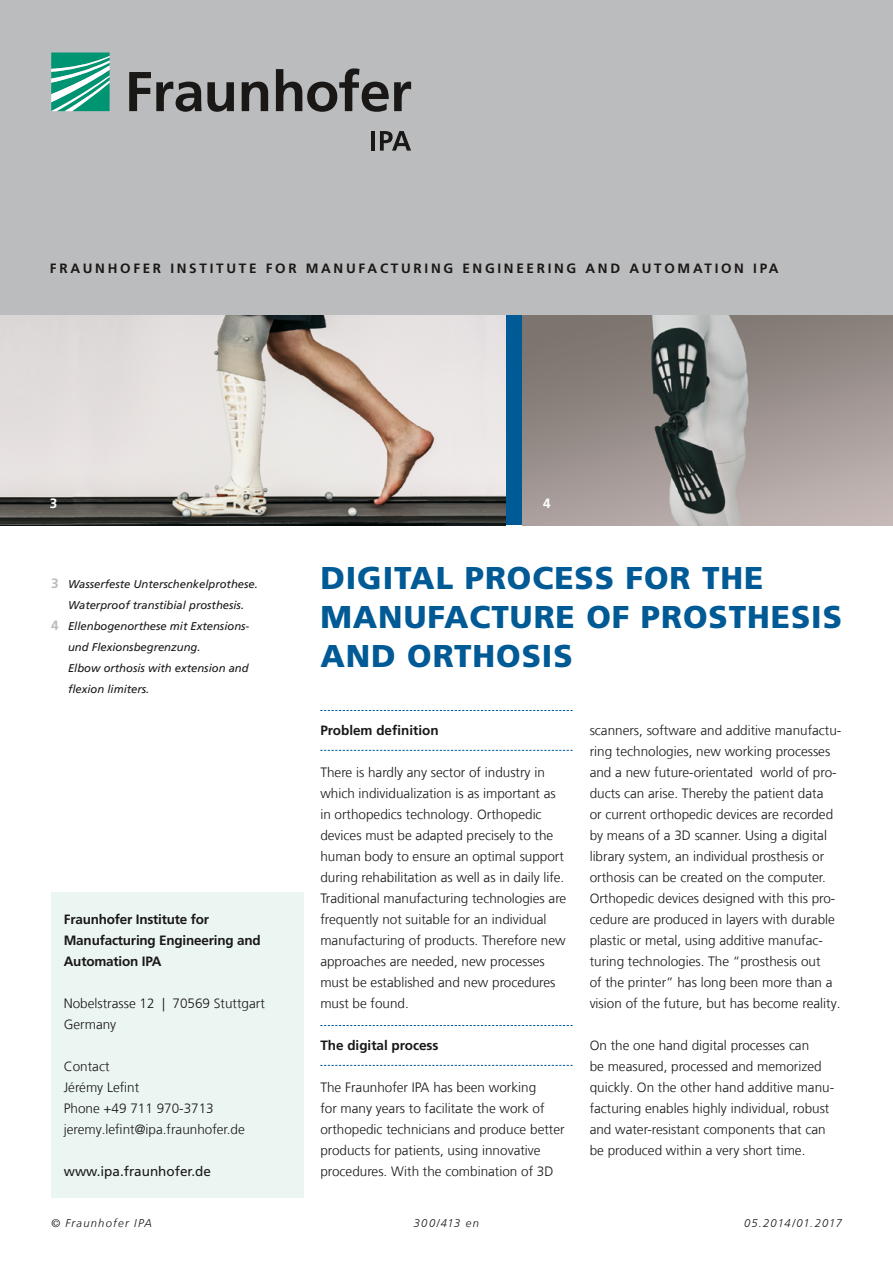
<style>
.page{position:relative;width:893px;height:1263px;background:#fff}
.page>*{position:absolute;margin:0;border:0;box-sizing:border-box;transform-origin:0 0}
.t1{font:900 31.5px/39px "Frutiger LT Com";letter-spacing:.03em;color:#005a95}
.t2{font:300 13.5px/21px "Frutiger LT Com";color:#1a1817}
.t3{font:700 13.5px/21px "Frutiger LT Com";color:#1a1817}
.t4{font:700 13.5px "Frutiger LT Com";letter-spacing:.2em;color:#1a1817}
.t5{font:13.5px "Frutiger LT Com";color:#1a1817}
.t6{font:700 13.5px "Frutiger LT Com";color:#fff}
.t7{font:italic 11.25px "Frutiger LT Com";color:#1a1817}
.t8{font:italic 300 11.25px "Frutiger LT Com";letter-spacing:.105em;color:#1a1817}
.t9{font:italic 300 11.25px "Frutiger LT Com";letter-spacing:.07em;color:#1a1817}
.s1{font-weight:700;font-style:normal;font-size:13.5px;color:#bbbcbe}
</style>
<div class="page">
<img style="left:522px;top:315px;width:371px;height:210px">
<img style="left:0;top:315px;width:505px;height:210px">
<div style="left:0;top:0;width:893px;height:315px;background:#bbbcbe"></div>
<svg style="left:51px;top:53px;width:59px;height:58px;background:#4cb39b"></svg>
<svg style="left:129px;top:68px;width:282px;height:44px"></svg>
<hr style="left:371px;top:131px;width:4px;height:20px;background:#1a1817">
<svg style="left:380px;top:131px;width:31px;height:20px"></svg>
<svg style="left:320px;top:710px;width:253px;height:1px"></svg>
<svg style="left:320px;top:750px;width:253px;height:1px"></svg>
<svg style="left:320px;top:1025px;width:253px;height:1px"></svg>
<svg style="left:320px;top:1065px;width:253px;height:1px"></svg>
<div style="left:51px;top:892px;width:252px;height:305px;background:#ebf6f2"></div>
<p class="t4" style="left:50px;top:260px;width:730px">FRAUNHOFER INSTITUTE FOR MANUFACTURING ENGINEERING AND AUTOMATION IPA</p>
<p class="t6" style="left:50px;top:495px;width:9px">3</p>
<p class="t6" style="left:543px;top:495px;width:9px">4</p>
<p class="t7" style="left:51px;top:578px;width:208px"><span class="s1">3</span> Wasserfeste Unterschenkelprothese.</p>
<p class="t7" style="left:68px;top:599px;width:178px">Waterproof transtibial prosthesis.</p>
<p class="t7" style="left:51px;top:620px;width:200px"><span class="s1">4</span> Ellenbogenorthese mit Extensions-</p>
<p class="t7" style="left:68px;top:641px;width:134px">und Flexionsbegrenzung.</p>
<p class="t7" style="left:68px;top:662px;width:182px">Elbow orthosis with extension and</p>
<p class="t7" style="left:68px;top:683px;width:83px">flexion limiters.</p>
<h1 class="t1" style="left:320px;top:558px;width:523px">DIGITAL PROCESS FOR THE<br>MANUFACTURE OF PROSTHESIS<br>AND ORTHOSIS</h1>
<p class="t3" style="left:320px;top:720px;width:120px">Problem definition</p>
<p class="t2" style="left:320px;top:762px;width:248px">There is hardly any sector of industry in which individualization is as important as in orthopedics technology. Orthopedic devices must be adapted precisely to the human body to ensure an optimal support during rehabilitation as well as in daily life.<br>Traditional manufacturing technologies are frequently not suitable for an individual manufacturing of products. Therefore new approaches are needed, new processes must be established and new procedures must be found.</p>
<p class="t3" style="left:320px;top:1035px;width:120px">The digital process</p>
<p class="t2" style="left:320px;top:1077px;width:246px">The Fraunhofer IPA has been working<br>for many years to facilitate the work of orthopedic technicians and produce better products for patients, using innovative procedures. With the combination of 3D</p>
<p class="t2" style="left:590px;top:720px;width:253px">scanners, software and additive manufactu&shy;ring technologies, new working processes and a new future-orientated world of pro&shy;ducts can arise. Thereby the patient data<br>or current orthopedic devices are recorded by means of a 3D scanner. Using a digital library system, an individual prosthesis or orthosis can be created on the computer.<br>Orthopedic devices designed with this pro&shy;cedure are produced in layers with durable plastic or metal, using additive manufac&shy;turing technologies. The “prosthesis out<br>of the printer” has long been more than a vision of the future, but has become reality.</p>
<p class="t2" style="left:590px;top:1035px;width:246px">On the one hand digital processes can<br>be measured, processed and memorized quickly. On the other hand additive manu&shy;facturing enables highly individual, robust and water-resistant components that can be produced within a very short time.</p>
<p class="t3" style="left:64px;top:909px;width:198px">Fraunhofer Institute for<br>Manufacturing Engineering and<br>Automation IPA</p>
<p class="t2" style="left:64px;top:993px;width:203px">Nobelstrasse 12 | 70569 Stuttgart<br>Germany</p>
<p class="t2" style="left:64px;top:1056px;width:183px">Contact<br>Jérémy Lefint<br>Phone +49 711 970-3713 jeremy.lefint@ipa.fraunhofer.de</p>
<p class="t5" style="left:64px;top:1163px;width:149px">www.ipa.fraunhofer.de</p>
<p class="t8" style="left:51px;top:1216px;width:103px">© Fraunhofer IPA</p>
<p class="t8" style="left:414px;top:1216px;width:67px">300/413 en</p>
<p class="t9" style="left:744px;top:1216px;width:99px">05.2014/01.2017</p>
</div>
